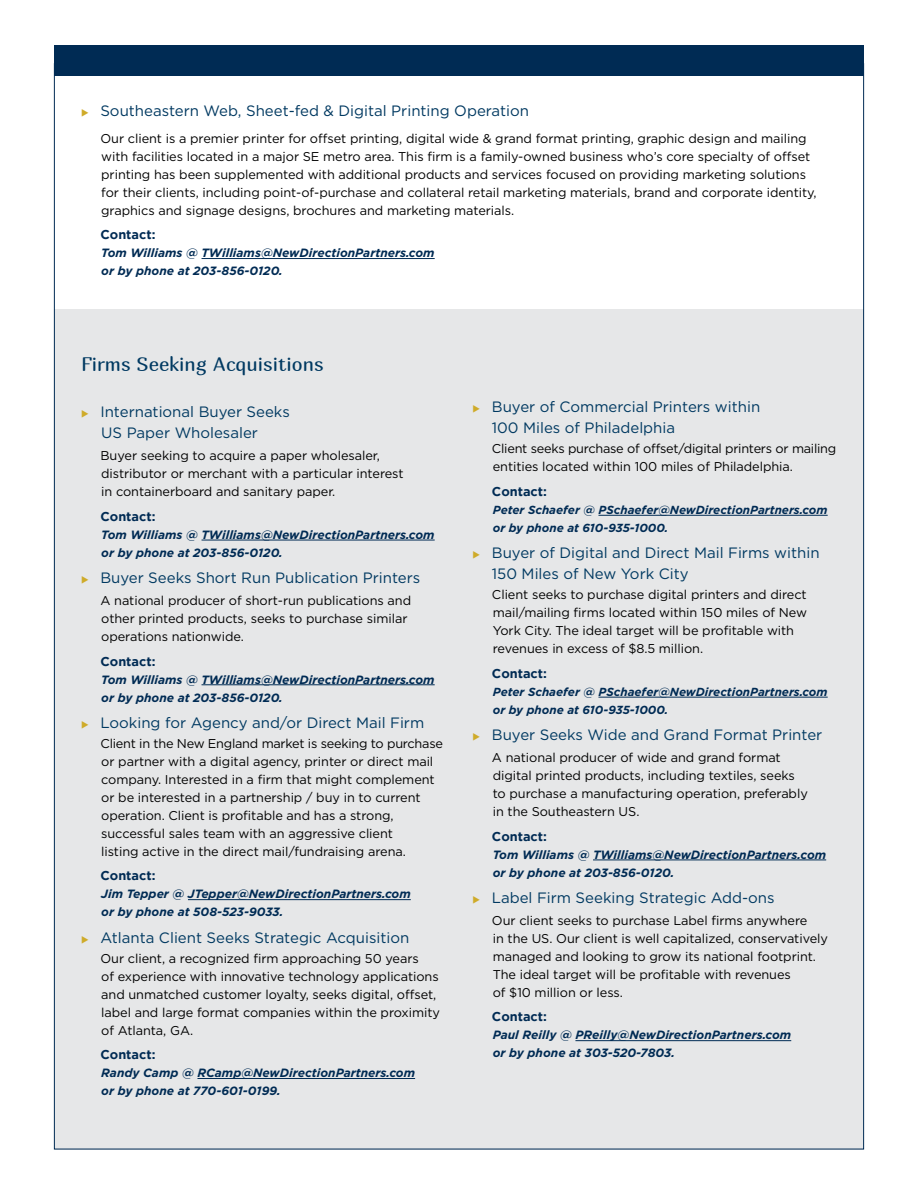
<style>
.page{position:relative;width:918px;height:1188px;background:#fff}
.page>*{position:absolute;margin:0;border:0;box-sizing:border-box;transform-origin:0 0}
.t1{font:19.5px "Marmelad";color:#003961}
.t2{font:15px/21px "Gotham";color:#003961}
.t3{font:12.75px/18px "Gotham";letter-spacing:-.005em;color:#000}
.t4{font:700 12.75px "Gotham";color:#002b54}
.t5{font:italic 700 12px/18px "Gotham";color:#002b54}
.t6{font:italic 700 11.7px/18px "Gotham";color:#002b54}
.s1{color:#cfab29}
</style>
<div class="page">
<div style="left:54px;top:309px;width:809px;height:840px;background:#e6e7e8"></div>
<div style="left:54px;top:45px;width:810px;height:31px;background:#002b54"></div>
<hr style="left:202px;top:540px;width:233px;height:1px;background:#002b54">
<hr style="left:202px;top:684px;width:233px;height:1px;background:#002b54">
<hr style="left:188px;top:899px;width:223px;height:1px;background:#002b54">
<hr style="left:197px;top:1078px;width:218px;height:1px;background:#002b54">
<hr style="left:598px;top:515px;width:230px;height:1px;background:#002b54">
<hr style="left:598px;top:697px;width:230px;height:1px;background:#002b54">
<hr style="left:593px;top:860px;width:233px;height:1px;background:#002b54">
<hr style="left:575px;top:1040px;width:216px;height:1px;background:#002b54">
<hr style="left:202px;top:258px;width:233px;height:1px;background:#002b54">
<p class="t2" style="left:81px;top:100px;width:450px"><span class="s1">◆</span> Southeastern Web, Sheet-fed &amp; Digital Printing Operation</p>
<p class="t3" style="left:100px;top:129px;width:718px">Our client is a premier printer for offset printing, digital wide &amp; grand format printing, graphic design and mailing with facilities located in a major SE metro area. This firm is a family-owned business who’s core specialty of offset printing has been supplemented with additional products and services focused on providing marketing solutions for their clients, including point-of-purchase and collateral retail marketing materials, brand and corporate identity, graphics and signage designs, brochures and marketing materials.</p>
<p class="t4" style="left:100px;top:227px;width:57px">Contact:</p>
<p class="t5" style="left:101px;top:244px;width:335px">Tom Williams @ TWilliams@NewDirectionPartners.com or by phone at 203-856-0120.</p>
<h1 class="t1" style="left:81px;top:352px;width:244px">Firms Seeking Acquisitions</h1>
<p class="t2" style="left:101px;top:401px;width:190px;text-indent:-20px"><span class="s1">◆</span> International Buyer Seeks<br>US Paper Wholesaler</p>
<p class="t3" style="left:100px;top:446px;width:305px">Buyer seeking to acquire a paper wholesaler, distributor or merchant with a particular interest in containerboard and sanitary paper.</p>
<p class="t4" style="left:100px;top:509px;width:57px">Contact:</p>
<p class="t5" style="left:101px;top:526px;width:335px">Tom Williams @ TWilliams@NewDirectionPartners.com or by phone at 203-856-0120.</p>
<p class="t2" style="left:81px;top:567px;width:341px"><span class="s1">◆</span> Buyer Seeks Short Run Publication Printers</p>
<p class="t3" style="left:100px;top:591px;width:312px">A national producer of short-run publications and other printed products, seeks to purchase similar operations nationwide.</p>
<p class="t4" style="left:100px;top:654px;width:57px">Contact:</p>
<p class="t5" style="left:101px;top:670px;width:335px">Tom Williams @ TWilliams@NewDirectionPartners.com or by phone at 203-856-0120.</p>
<p class="t2" style="left:81px;top:712px;width:345px"><span class="s1">◆</span> Looking for Agency and/or Direct Mail Firm</p>
<p class="t3" style="left:100px;top:734px;width:344px">Client in the New England market is seeking to purchase or partner with a digital agency, printer or direct mail company. Interested in a firm that might complement or be interested in a partnership / buy in to current operation. Client is profitable and has a strong, successful sales team with an aggressive client<br>listing active in the direct mail/fundraising arena.</p>
<p class="t4" style="left:100px;top:869px;width:57px">Contact:</p>
<p class="t5" style="left:101px;top:885px;width:311px">Jim Tepper @ JTepper@NewDirectionPartners.com or by phone at 508-523-9033.</p>
<p class="t2" style="left:81px;top:927px;width:330px"><span class="s1">◆</span> Atlanta Client Seeks Strategic Acquisition</p>
<p class="t3" style="left:100px;top:949px;width:341px">Our client, a recognized firm approaching 50 years<br>of experience with innovative technology applications and unmatched customer loyalty, seeks digital, offset, label and large format companies within the proximity of Atlanta, GA.</p>
<p class="t4" style="left:100px;top:1047px;width:57px">Contact:</p>
<p class="t5" style="left:101px;top:1064px;width:315px">Randy Camp @ RCamp@NewDirectionPartners.com or by phone at 770-601-0199.</p>
<p class="t2" style="left:492px;top:396px;width:270px;text-indent:-19px"><span class="s1">◆</span> Buyer of Commercial Printers within<br>100 Miles of Philadelphia</p>
<p class="t3" style="left:492px;top:440px;width:346px">Client seeks purchase of offset/digital printers or mailing entities located within 100 miles of Philadelphia.</p>
<p class="t4" style="left:492px;top:484px;width:57px">Contact:</p>
<p class="t6" style="left:493px;top:501px;width:336px">Peter Schaefer @ PSchaefer@NewDirectionPartners.com or by phone at 610-935-1000.</p>
<p class="t2" style="left:492px;top:542px;width:329px;text-indent:-19px"><span class="s1">◆</span> Buyer of Digital and Direct Mail Firms within<br>150 Miles of New York City</p>
<p class="t3" style="left:492px;top:585px;width:317px">Client seeks to purchase digital printers and direct mail/mailing firms located within 150 miles of New York City. The ideal target will be profitable with revenues in excess of $8.5 million.</p>
<p class="t4" style="left:492px;top:666px;width:57px">Contact:</p>
<p class="t6" style="left:493px;top:683px;width:336px">Peter Schaefer @ PSchaefer@NewDirectionPartners.com or by phone at 610-935-1000.</p>
<p class="t2" style="left:472px;top:724px;width:351px"><span class="s1">◆</span> Buyer Seeks Wide and Grand Format Printer</p>
<p class="t3" style="left:492px;top:748px;width:317px">A national producer of wide and grand format digital printed products, including textiles, seeks to purchase a manufacturing operation, preferably in the Southeastern US.</p>
<p class="t4" style="left:492px;top:829px;width:57px">Contact:</p>
<p class="t5" style="left:493px;top:845px;width:335px">Tom Williams @ TWilliams@NewDirectionPartners.com or by phone at 203-856-0120.</p>
<p class="t2" style="left:472px;top:887px;width:304px"><span class="s1">◆</span> Label Firm Seeking Strategic Add-ons</p>
<p class="t3" style="left:492px;top:911px;width:338px">Our client seeks to purchase Label firms anywhere<br>in the US. Our client is well capitalized, conservatively managed and looking to grow its national footprint.<br>The ideal target will be profitable with revenues<br>of $10 million or less.</p>
<p class="t4" style="left:492px;top:1010px;width:57px">Contact:</p>
<p class="t5" style="left:493px;top:1026px;width:300px">Paul Reilly @ PReilly@NewDirectionPartners.com or by phone at 303-520-7803.</p>
</div>
